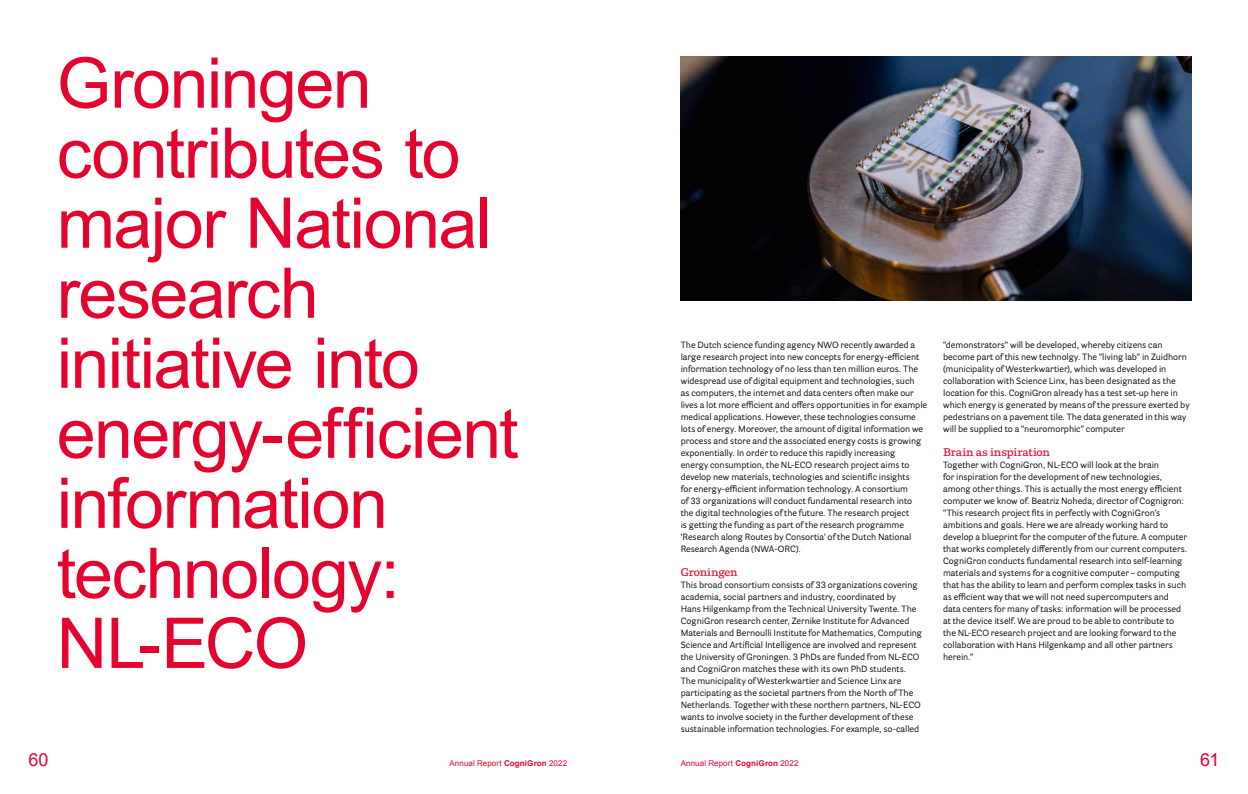
<style>
.page{position:relative;width:1248px;height:794px;background:#fff}
.page>*{position:absolute;margin:0;border:0;box-sizing:border-box;transform-origin:0 0}
.t1{font:70px/70px "Arial";letter-spacing:-.025em;color:#e4032e}
.t2{font:18px "Arial";color:#e4032e}
.t3{font:600 11px "Parry Pro";letter-spacing:-.01em;color:#e4032e}
.t4{font:9px/12px "Parry Grotesque Pro";letter-spacing:-.005em;color:#000}
.t5{font:8px "Arial";letter-spacing:.015em;color:#e4032e}
.s1{font-weight:700}
</style>
<div class="page">
<img style="left:680px;top:57px;width:511px;height:243px">
<h1 class="t1" style="left:57px;top:49px;width:463px">Groningen contributes to major National research initiative into energy-efficient information technology:<br>NL-ECO</h1>
<p class="t4" style="left:680px;top:339px;width:248px">The Dutch science funding agency NWO recently awarded a large research project into new concepts for energy-efficient information technology of no less than ten million euros. The widespread use of digital equipment and technologies, such<br>as computers, the internet and data centers often make our lives a lot more efficient and offers opportunities in for example medical applications. However, these technologies consume lots of energy. Moreover, the amount of digital information we process and store and the associated energy costs is growing exponentially. In order to reduce this rapidly increasing<br>energy consumption, the NL-ECO research project aims to develop new materials, technologies and scientific insights<br>for energy-efficient information technology. A consortium<br>of 33 organizations will conduct fundamental research into the digital technologies of the future. The research project<br>is getting the funding as part of the research programme ‘Research along Routes by Consortia’ of the Dutch National Research Agenda (NWA-ORC).</p>
<p class="t3" style="left:680px;top:564px;width:58px">Groningen</p>
<p class="t4" style="left:680px;top:579px;width:243px">This broad consortium consists of 33 organizations covering academia, social partners and industry, coordinated by<br>Hans Hilgenkamp from the Technical University Twente. The CogniGron research center, Zernike Institute for Advanced Materials and Bernoulli Institute for Mathematics, Computing Science and Artificial Intelligence are involved and represent the University of Groningen. 3 PhDs are funded from NL-ECO and CogniGron matches these with its own PhD students.<br>The municipality of Westerkwartier and Science Linx are participating as the societal partners from the North of The Netherlands. Together with these northern partners, NL-ECO wants to involve society in the further development of these sustainable information technologies. For example, so-called</p>
<p class="t4" style="left:943px;top:339px;width:248px">“demonstrators” will be developed, whereby citizens can become part of this new technolgy. The “living lab” in Zuidhorn (municipality of Westerkwartier), which was developed in collaboration with Science Linx, has been designated as the location for this. CogniGron already has a test set-up here in which energy is generated by means of the pressure exerted by pedestrians on a pavement tile. The data generated in this way will be supplied to a “neuromorphic” computer</p>
<p class="t3" style="left:943px;top:444px;width:108px">Brain as inspiration</p>
<p class="t4" style="left:943px;top:459px;width:246px">Together with CogniGron, NL-ECO will look at the brain<br>for inspiration for the development of new technologies, among other things. This is actually the most energy efficient computer we know of. Beatriz Noheda, director of Cognigron: “This research project fits in perfectly with CogniGron’s ambitions and goals. Here we are already working hard to develop a blueprint for the computer of the future. A computer that works completely differently from our current computers.<br>CogniGron conducts fundamental research into self-learning materials and systems for a cognitive computer – computing that has the ability to learn and perform complex tasks in such as efficient way that we will not need supercomputers and data centers for many of tasks: information will be processed at the device itself. We are proud to be able to contribute to the NL-ECO research project and are looking forward to the collaboration with Hans Hilgenkamp and all other partners herein.”</p>
<h2 class="t2" style="left:28px;top:747px;width:22px">60</h2>
<p class="t5" style="left:449px;top:757px;width:119px">Annual Report <span class="s1">CogniGron</span> 2022</p>
<p class="t5" style="left:680px;top:757px;width:119px">Annual Report <span class="s1">CogniGron</span> 2022</p>
<h2 class="t2" style="left:1200px;top:747px;width:21px">61</h2>
</div>
